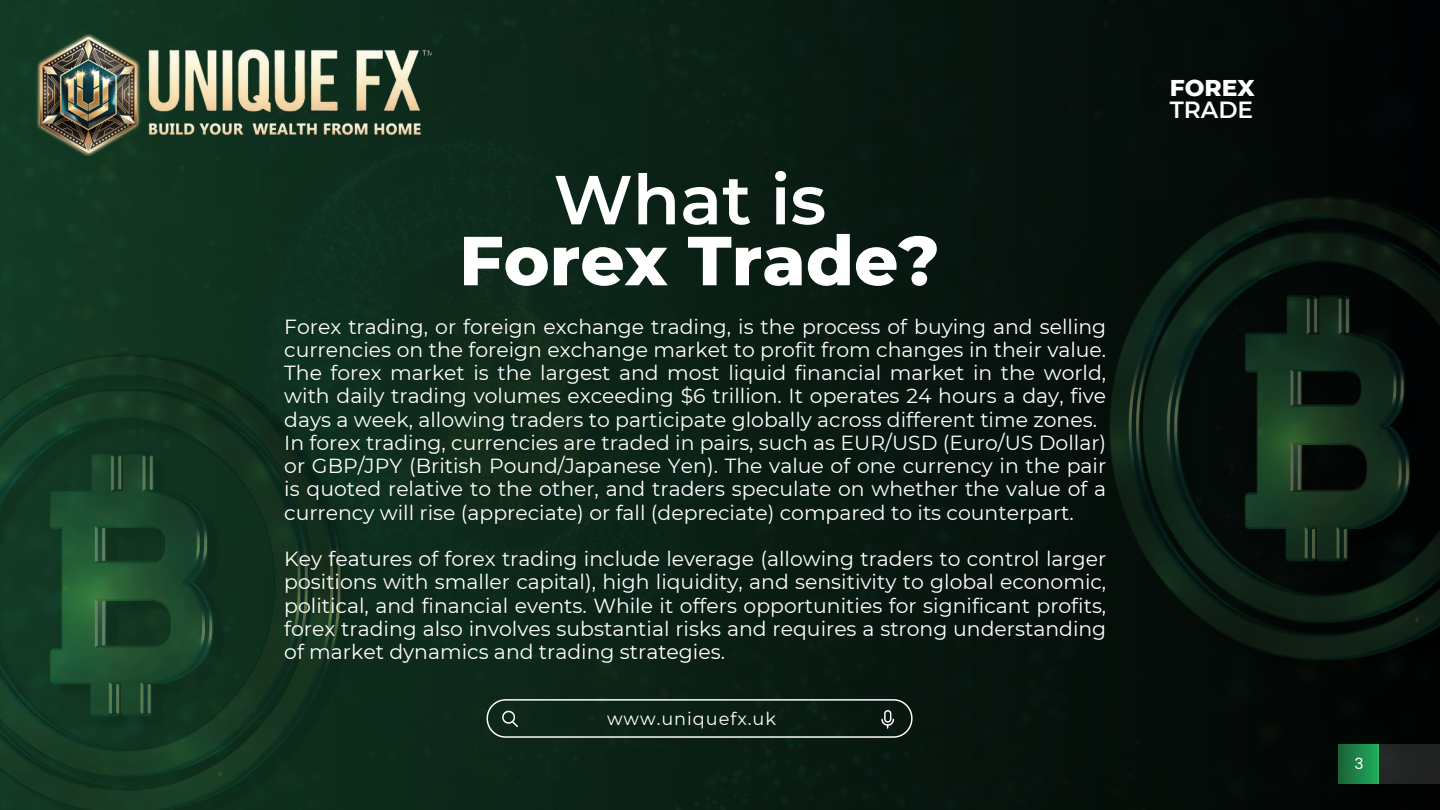
<style>
.page{position:relative;width:1440px;height:810px;background:#fff}
.page>*{position:absolute;margin:0;border:0;box-sizing:border-box;transform-origin:0 0}
.t1{font:800 69.2px "Montserrat";color:#fff}
.t2{font:600 69.2px "Montserrat";color:#fff}
.t3{font:800 23.3px "Montserrat";color:#fff}
.t4{font:600 23.3px "Montserrat";color:#fff}
.t5{font:20.4px/23.2px "Montserrat";color:#fff}
.t6{font:17.7px "Montserrat";letter-spacing:.055em;color:#fff}
.t7{font:15.5px "Poppins";color:#fff}
</style>
<div class="page">
<img style="left:0;top:0;width:1440px;height:810px">
<div style="left:1339px;top:744px;width:39px;height:40px;background:linear-gradient(to right,#1b6138,#1fad5a)"></div>
<div style="left:1378px;top:744px;width:62px;height:40px;background:#212424"></div>
<img style="left:0;top:355px;width:354px;height:455px">
<img style="left:1109px;top:197px;width:331px;height:474px">
<svg style="left:487px;top:699px;width:426px;height:39px"></svg>
<img style="left:37px;top:34px;width:395px;height:122px">
<h1 class="t2" style="left:554px;top:157px;width:274px">What is</h1>
<p class="t1" style="left:459px;top:218px;width:482px">Forex Trade?</p>
<h3 class="t5" style="left:284px;top:315px;width:824px">Forex trading, or foreign exchange trading, is the process of buying and selling currencies on the foreign exchange market to profit from changes in their value.<br>The forex market is the largest and most liquid financial market in the world, with daily trading volumes exceeding $6 trillion. It operates 24 hours a day, five days a week, allowing traders to participate globally across different time zones.<br>In forex trading, currencies are traded in pairs, such as EUR/USD (Euro/US Dollar) or GBP/JPY (British Pound/Japanese Yen). The value of one currency in the pair is quoted relative to the other, and traders speculate on whether the value of a currency will rise (appreciate) or fall (depreciate) compared to its counterpart.</h3>
<h3 class="t5" style="left:284px;top:547px;width:824px;text-align:justify">Key features of forex trading include leverage (allowing traders to control larger positions with smaller capital), high liquidity, and sensitivity to global economic, political, and financial events. While it offers opportunities for significant profits, forex trading also involves substantial risks and requires a strong understanding of market dynamics and trading strategies.</h3>
<p class="t6" style="left:607px;top:708px;width:171px">www.uniquefx.uk</p>
<p class="t3" style="left:1170px;top:73px;width:86px">FOREX</p>
<p class="t4" style="left:1170px;top:95px;width:85px">TRADE</p>
<h1 class="t7" style="left:1354px;top:753px;width:11px">3</h1>
</div>
